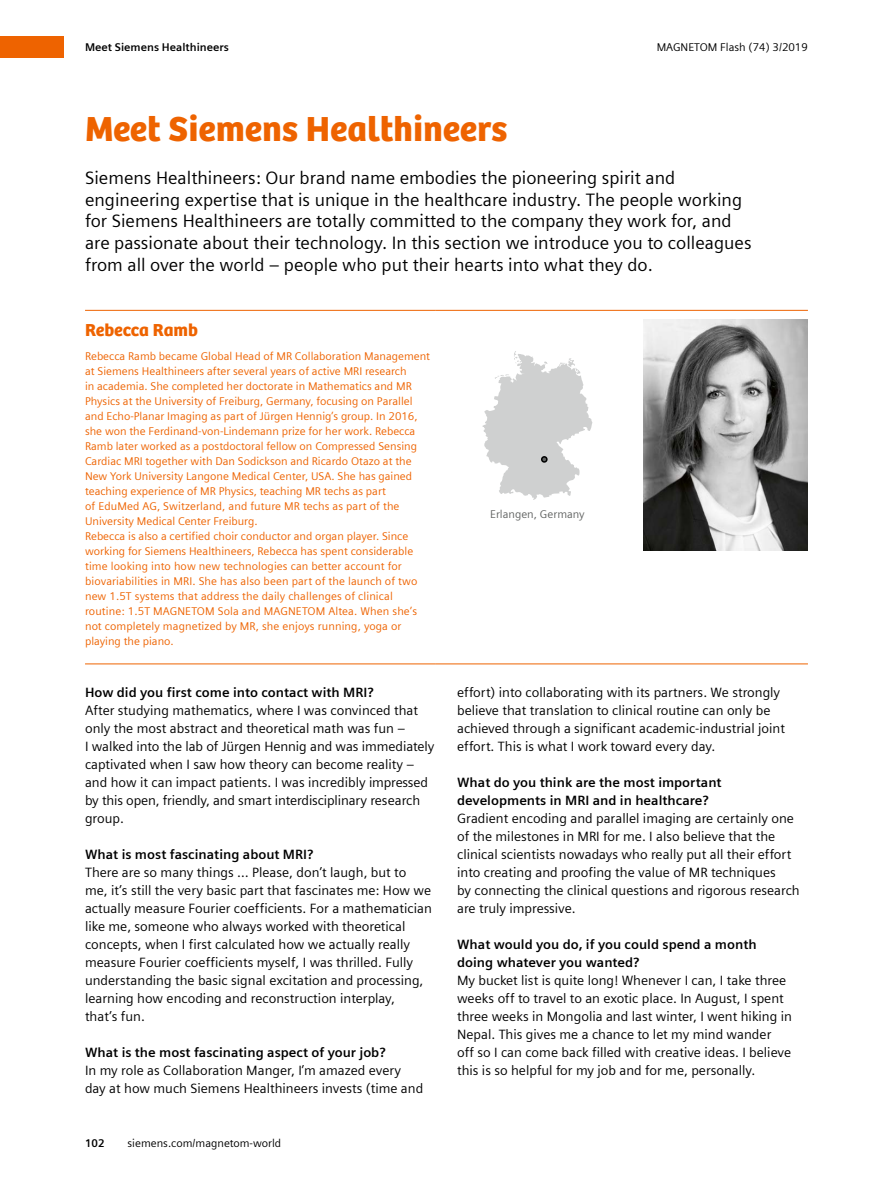
<style>
.page{position:relative;width:893px;height:1191px;background:#fff}
.page>*{position:absolute;margin:0;border:0;box-sizing:border-box;transform-origin:0 0}
.t1{font:36px "SH Bree Headline Regular";color:#ee6300}
.t2{font:18px/21.6px "Siemens Sans";color:#000}
.t3{font:18px "SH Bree Headline Regular";letter-spacing:-.01em;color:#ee6300}
.t4{font:13.5px/18px "Siemens Sans";color:#000}
.t5{font:700 13.5px/18px "Siemens Sans";color:#000}
.t6{font:11.25px/15px "Siemens Sans";color:#ee6300}
.t7{font:11.25px "Siemens Sans";color:#000}
.t8{font:700 11.25px "Siemens Sans";color:#000}
.t9{font:11.25px "Siemens Sans";color:#626463}
</style>
<div class="page">
<hr style="left:85px;top:310px;width:351px;height:1px;background:#ee6300">
<hr style="left:436px;top:310px;width:372px;height:1px;background:#ee6300">
<hr style="left:85px;top:663px;width:351px;height:1px;background:#ee6300">
<hr style="left:436px;top:663px;width:372px;height:1px;background:#ee6300">
<img style="left:643px;top:319px;width:165px;height:231px">
<svg style="left:482px;top:351px;width:110px;height:149px"></svg>
<div style="left:541px;top:456px;width:7px;height:7px;border:2px solid #000;border-radius:50%"></div>
<div style="left:0;top:36px;width:64px;height:21px;background:#ee6300"></div>
<p class="t8" style="left:85px;top:39px;width:145px">Meet Siemens Healthineers</p>
<p class="t7" style="left:657px;top:39px;width:153px">MAGNETOM Flash (74) 3/2019</p>
<h1 class="t1" style="left:85px;top:101px;width:424px">Meet Siemens Healthineers</h1>
<p class="t2" style="left:85px;top:166px;width:668px">Siemens Healthineers: Our brand name embodies the pioneering spirit and engineering expertise that is unique in the healthcare industry. The people working for Siemens Healthineers are totally committed to the company they work for, and are passionate about their technology. In this section we introduce you to colleagues from all over the world – people who put their hearts into what they do.</p>
<h2 class="t3" style="left:85px;top:316px;width:115px">Rebecca Ramb</h2>
<p class="t6" style="left:85px;top:348px;width:347px">Rebecca Ramb became Global Head of MR Collaboration Management at Siemens Healthineers after several years of active MRI research<br>in academia. She completed her doctorate in Mathematics and MR Physics at the University of Freiburg, Germany, focusing on Parallel and Echo-Planar Imaging as part of Jürgen Hennig’s group. In 2016, she won the Ferdinand-von-Lindemann prize for her work. Rebecca Ramb later worked as a postdoctoral fellow on Compressed Sensing Cardiac MRI together with Dan Sodickson and Ricardo Otazo at the New York University Langone Medical Center, USA. She has gained teaching experience of MR Physics, teaching MR techs as part<br>of EduMed AG, Switzerland, and future MR techs as part of the University Medical Center Freiburg.<br>Rebecca is also a certified choir conductor and organ player. Since working for Siemens Healthineers, Rebecca has spent considerable time looking into how new technologies can better account for biovariabilities in MRI. She has also been part of the launch of two new 1.5T systems that address the daily challenges of clinical routine: 1.5T MAGNETOM Sola and MAGNETOM Altea. When she’s not completely magnetized by MR, she enjoys running, yoga or playing the piano.</p>
<p class="t5" style="left:85px;top:683px;width:290px">How did you first come into contact with MRI?</p>
<p class="t4" style="left:85px;top:700px;width:351px">After studying mathematics, where I was convinced that only the most abstract and theoretical math was fun –<br>I walked into the lab of Jürgen Hennig and was immediately captivated when I saw how theory can become reality – and how it can impact patients. I was incredibly impressed by this open, friendly, and smart interdisciplinary research group.</p>
<p class="t5" style="left:85px;top:845px;width:230px">What is most fascinating about MRI?</p>
<p class="t4" style="left:85px;top:862px;width:348px">There are so many things … Please, don’t laugh, but to me, it’s still the very basic part that fascinates me: How we actually measure Fourier coefficients. For a mathematician like me, someone who always worked with theoretical concepts, when I first calculated how we actually really measure Fourier coefficients myself, I was thrilled. Fully understanding the basic signal excitation and processing, learning how encoding and reconstruction interplay,<br>that’s fun.</p>
<p class="t5" style="left:85px;top:1043px;width:302px">What is the most fascinating aspect of your job?</p>
<p class="t4" style="left:85px;top:1060px;width:340px">In my role as Collaboration Manger, I’m amazed every day at how much Siemens Healthineers invests (time and</p>
<p class="t8" style="left:85px;top:1135px;width:21px">102</p>
<p class="t7" style="left:128px;top:1135px;width:155px">siemens.com/magnetom-world</p>
<p class="t9" style="left:490px;top:505px;width:96px">Erlangen, Germany</p>
<p class="t4" style="left:457px;top:682px;width:329px">effort) into collaborating with its partners. We strongly believe that translation to clinical routine can only be achieved through a significant academic-industrial joint effort. This is what I work toward every day.</p>
<p class="t5" style="left:457px;top:773px;width:266px">What do you think are the most important developments in MRI and in healthcare?</p>
<p class="t4" style="left:457px;top:808px;width:344px">Gradient encoding and parallel imaging are certainly one of the milestones in MRI for me. I also believe that the clinical scientists nowadays who really put all their effort into creating and proofing the value of MR techniques<br>by connecting the clinical questions and rigorous research are truly impressive.</p>
<p class="t5" style="left:457px;top:935px;width:301px">What would you do, if you could spend a month doing whatever you wanted?</p>
<p class="t4" style="left:457px;top:970px;width:336px">My bucket list is quite long! Whenever I can, I take three weeks off to travel to an exotic place. In August, I spent three weeks in Mongolia and last winter, I went hiking in Nepal. This gives me a chance to let my mind wander<br>off so I can come back filled with creative ideas. I believe this is so helpful for my job and for me, personally.</p>
</div>
